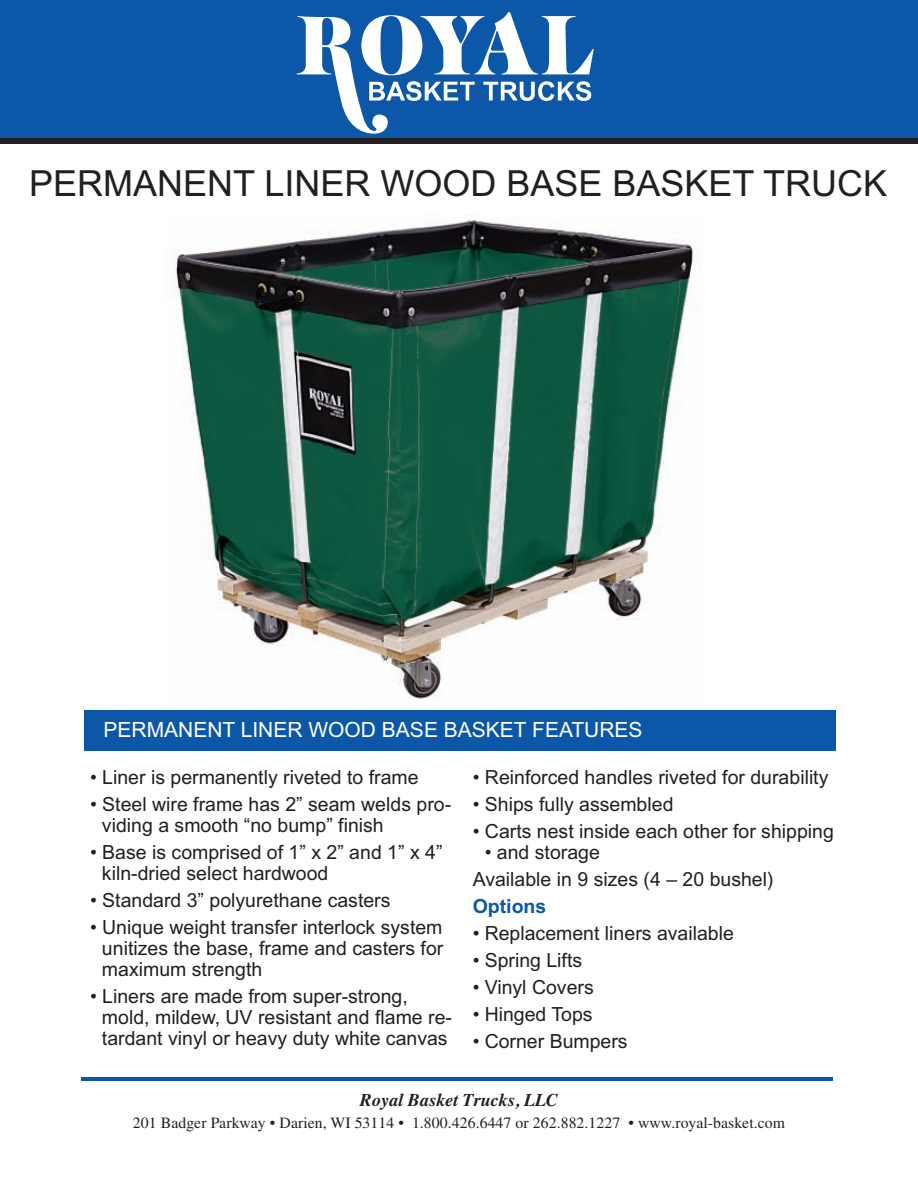
<style>
.page{position:relative;width:918px;height:1188px;background:#fff}
.page>*{position:absolute;margin:0;border:0;box-sizing:border-box;transform-origin:0 0}
.t1{font:36px "Arial";color:#231f20}
.t2{font:21px "Arial";color:#fff}
.t3{font:19.5px/21px "Arial";color:#231f20}
.t4{font:700 19.5px "Arial";color:#0c57a7}
.t5{font:italic 700 18px "Times";letter-spacing:.005em;color:#231f20}
.t6{font:15.75px "Times";letter-spacing:.005em;color:#231f20}
</style>
<div class="page">
<div style="left:84px;top:710px;width:752px;height:41px;background:#0c57a7"></div>
<hr style="left:81px;top:1077px;width:751px;height:3px;background:#0c57a7">
<img style="left:173px;top:214px;width:524px;height:485px">
<div style="left:0;top:0;width:918px;height:142px;background:#0c57a7"></div>
<div style="left:0;top:138px;width:918px;height:6px;background:#231f20"></div>
<svg style="left:297px;top:12px;width:297px;height:122px"></svg>
<h1 class="t1" style="left:29px;top:163px;width:860px">PERMANENT LINER WOOD BASE BASKET TRUCK</h1>
<p class="t2" style="left:104px;top:717px;width:541px">PERMANENT LINER WOOD BASE BASKET FEATURES</p>
<p class="t3" style="left:90px;top:766px;width:330px">• Liner is permanently riveted to frame</p>
<p class="t3" style="left:102px;top:794px;width:351px;text-indent:-12px">• Steel wire frame has 2” seam welds pro&shy;viding a smooth “no bump” finish</p>
<p class="t3" style="left:102px;top:842px;width:342px;text-indent:-12px">• Base is comprised of 1” x 2” and 1” x 4” kiln-dried select hardwood</p>
<p class="t3" style="left:90px;top:890px;width:302px">• Standard 3” polyurethane casters</p>
<p class="t3" style="left:102px;top:917px;width:343px;text-align:justify;text-indent:-12px">• Unique weight transfer interlock system unitizes the base, frame and casters for maximum strength</p>
<p class="t3" style="left:102px;top:986px;width:352px;text-indent:-12px">• Liners are made from super-strong, mold, mildew, UV resistant and flame re&shy;tardant vinyl or heavy duty white canvas</p>
<p class="t3" style="left:473px;top:766px;width:357px">• Reinforced handles riveted for durability</p>
<p class="t3" style="left:473px;top:794px;width:202px">• Ships fully assembled</p>
<p class="t3" style="left:473px;top:821px;width:363px">• Carts nest inside each other for shipping</p>
<p class="t3" style="left:473px;top:839px;width:302px;line-height:27px;text-indent:12px">• and storage<br>Available in 9 sizes (4 – 20 bushel)</p>
<p class="t4" style="left:473px;top:895px;width:75px">Options</p>
<p class="t3" style="left:473px;top:923px;width:263px">• Replacement liners available</p>
<p class="t3" style="left:473px;top:950px;width:111px">• Spring Lifts</p>
<p class="t3" style="left:473px;top:977px;width:123px">• Vinyl Covers</p>
<p class="t3" style="left:473px;top:1004px;width:122px">• Hinged Tops</p>
<p class="t3" style="left:473px;top:1031px;width:157px">• Corner Bumpers</p>
<p class="t5" style="left:360px;top:1089px;width:200px">Royal Basket Trucks, LLC</p>
<p class="t6" style="left:133px;top:1117px;width:654px">201 Badger Parkway • Darien, WI 53114 • 1.800.426.6447 or 262.882.1227 • www.royal-basket.com</p>
</div>
